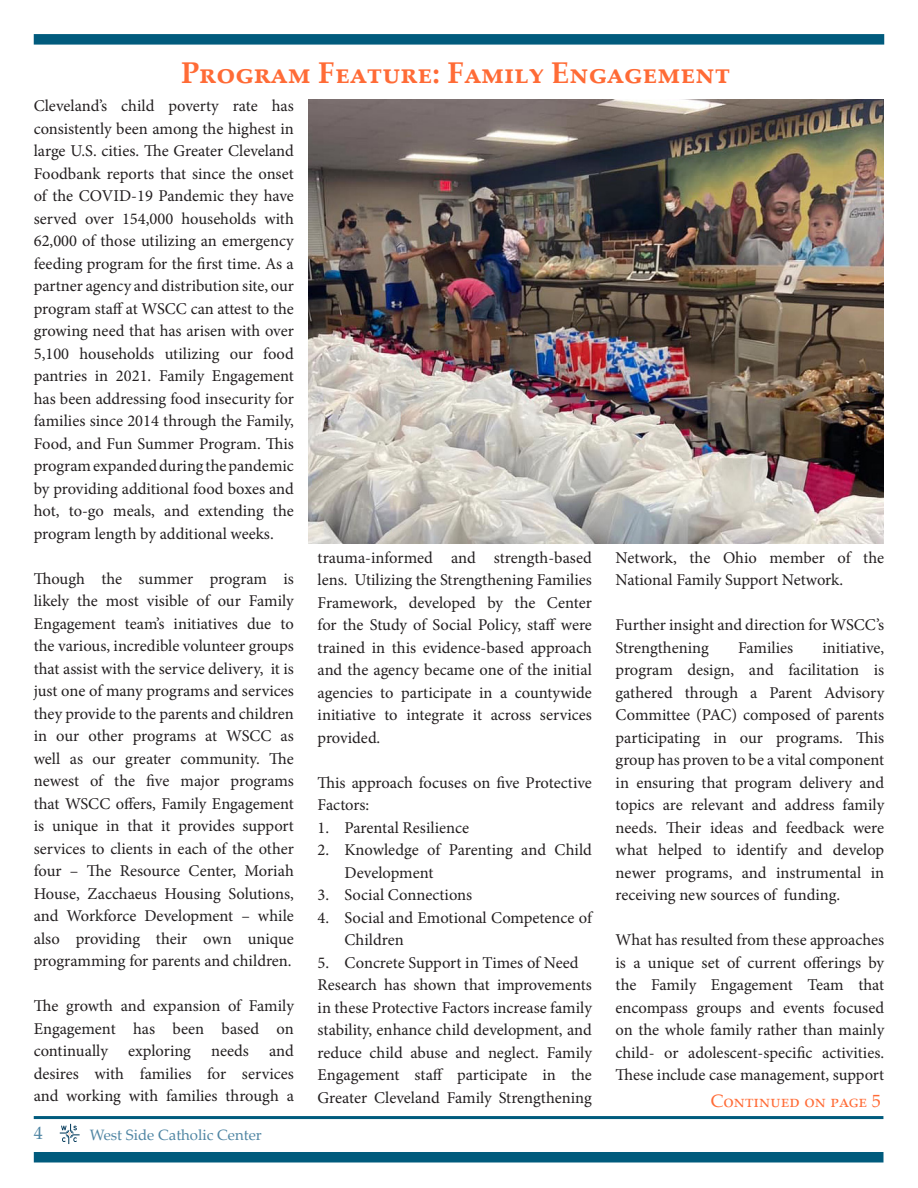
<style>
.page{position:relative;width:918px;height:1188px;background:#fff}
.page>*{position:absolute;margin:0;border:0;box-sizing:border-box;transform-origin:0 0}
.t1{font:700 30px "Palatino Linotype";color:#ff6b36}
.t2{font:18px "Palatino Linotype";color:#ff6b36}
.t3{font:18px "Palatino Linotype";color:#4f85a3}
.t4{font:16.5px/22.5px "Minion Pro";color:#231f20;text-align:justify}
.t5{font:15px "Palatino Linotype";color:#4f85a3}
</style>
<div class="page">
<div style="left:34px;top:1152px;width:849px;height:10px;background:#015b7d"></div>
<hr style="left:34px;top:1116px;width:849px;height:3px;background:#015b7d">
<div style="left:34px;top:34px;width:850px;height:11px;background:#015b7d"></div>
<svg style="left:60px;top:1124px;width:20px;height:20px"></svg>
<img style="left:309px;top:99px;width:574px;height:444px">
<p class="t1" style="left:181px;top:51px;width:551px">Program Feature: Family Engagement</p>
<p class="t4" style="left:34px;top:95px;width:262px">Cleveland’s child poverty rate has consistently been among the highest in large U.S. cities. The Greater Cleveland Foodbank reports that since the onset of the COVID-19 Pandemic they have served over 154,000 households with 62,000 of those utilizing an emergency feeding program for the first time. As a partner agency and distribution site, our program staff at WSCC can attest to the growing need that has arisen with over 5,100 households utilizing our food pantries in 2021. Family Engagement has been addressing food insecurity for families since 2014 through the Family, Food, and Fun Summer Program. This program expanded during the pandemic by providing additional food boxes and hot, to-go meals, and extending the program length by additional weeks.</p>
<p class="t4" style="left:34px;top:568px;width:262px">Though the summer program is likely the most visible of our Family Engagement team’s initiatives due to the various, incredible volunteer groups that assist with the service delivery, it is just one of many programs and services they provide to the parents and children in our other programs at WSCC as well as our greater community. The newest of the five major programs that WSCC offers, Family Engagement is unique in that it provides support services to clients in each of the other four – The Resource Center, Moriah House, Zacchaeus Housing Solutions, and Workforce Development – while also providing their own unique programming for parents and children.</p>
<p class="t4" style="left:34px;top:995px;width:262px">The growth and expansion of Family Engagement has been based on continually exploring needs and desires with families for services and working with families through a</p>
<p class="t3" style="left:34px;top:1120px;width:10px">4</p>
<p class="t5" style="left:90px;top:1125px;width:174px">West Side Catholic Center</p>
<p class="t4" style="left:318px;top:546px;width:276px">trauma-informed and strength-based lens. Utilizing the Strengthening Families Framework, developed by the Center for the Study of Social Policy, staff were trained in this evidence-based approach and the agency became one of the initial agencies to participate in a countywide initiative to integrate it across services provided.</p>
<p class="t4" style="left:318px;top:771px;width:276px">This approach focuses on five Protective<br>Factors:</p>
<p class="t4" style="left:318px;top:816px;width:153px">1. Parental Resilience</p>
<p class="t4" style="left:345px;top:839px;width:249px;text-indent:-27px">2. Knowledge of Parenting and Child<br>Development</p>
<p class="t4" style="left:318px;top:884px;width:156px">3. Social Connections</p>
<p class="t4" style="left:345px;top:906px;width:249px;text-indent:-27px">4. Social and Emotional Competence of<br>Children</p>
<p class="t4" style="left:318px;top:951px;width:263px">5. Concrete Support in Times of Need</p>
<p class="t4" style="left:318px;top:974px;width:276px">Research has shown that improvements in these Protective Factors increase family stability, enhance child development, and reduce child abuse and neglect. Family Engagement staff participate in the Greater Cleveland Family Strengthening</p>
<p class="t4" style="left:616px;top:546px;width:270px">Network, the Ohio member of the<br>National Family Support Network.</p>
<p class="t4" style="left:616px;top:614px;width:270px">Further insight and direction for WSCC’s<br>Strengthening</p>
<p class="t4" style="left:738px;top:636px;width:57px">Families</p>
<p class="t4" style="left:616px;top:636px;width:270px;text-indent:207px">initiative, program design, and facilitation is gathered through a Parent Advisory Committee (PAC) composed of parents participating in our programs. This group has proven to be a vital component in ensuring that program delivery and topics are relevant and address family needs. Their ideas and feedback were what helped to identify and develop newer programs, and instrumental in receiving new sources of funding.</p>
<p class="t4" style="left:616px;top:929px;width:270px">What has resulted from these approaches is a unique set of current offerings by the Family Engagement Team that encompass groups and events focused on the whole family rather than mainly child- or adolescent-specific activities.<br>These include case management, support</p>
<p class="t2" style="left:711px;top:1088px;width:171px">Continued on page 5</p>
</div>
